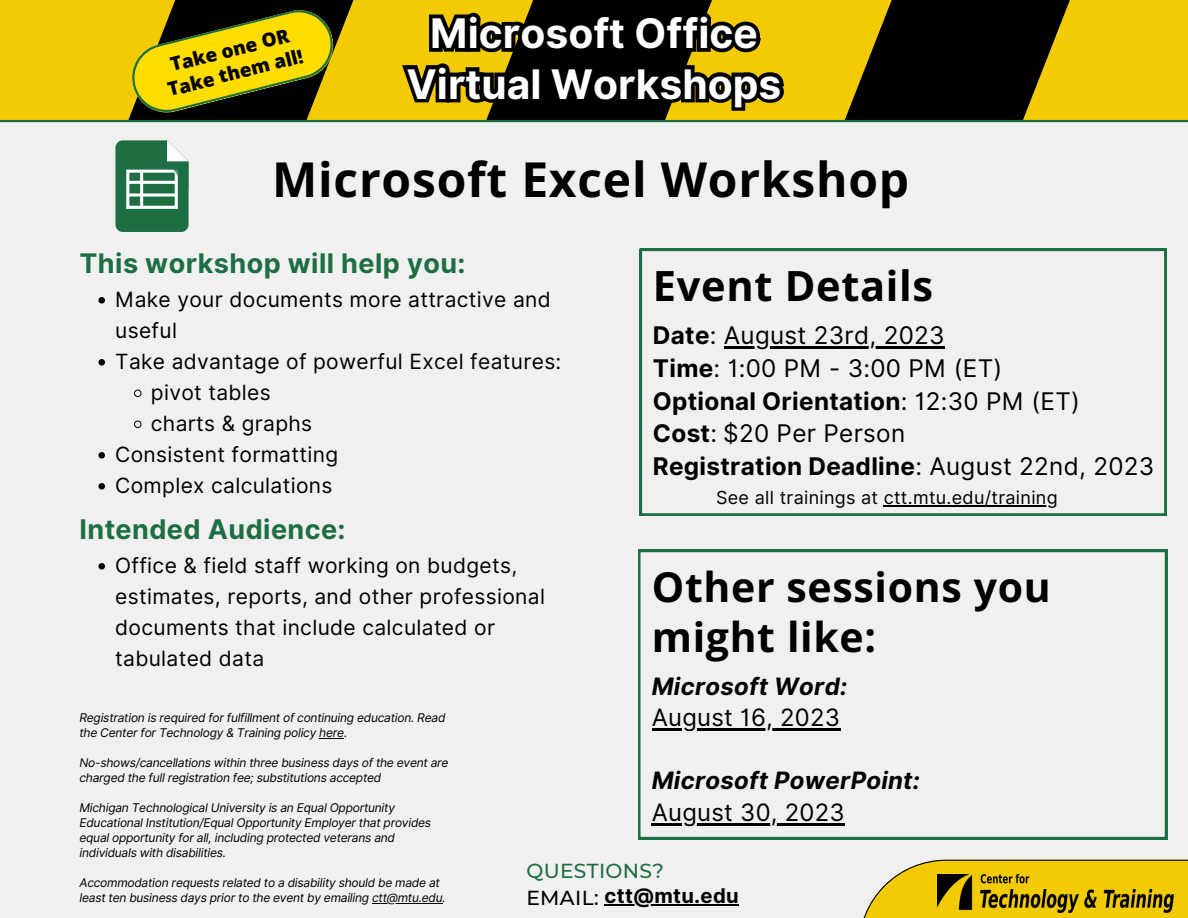
<style>
.page{position:relative;width:1188px;height:918px;background:#f0f0f0}
.page>*{position:absolute;margin:0;border:0;box-sizing:border-box;transform-origin:0 0}
.t1{font:700 48px "Open Sans";letter-spacing:.015em;color:#000}
.t2{font:700 41.55px "Open Sans";letter-spacing:.015em;color:#000}
.t3{font:700 40.95px/49.9px "Open Sans";letter-spacing:.015em;color:#000}
.t4{font:700 40.8px "Inter";color:#fff}
.t5{font:700 27px "Inter";letter-spacing:.015em;color:#1e6e43}
.t6{font:700 24.3px "Inter";letter-spacing:.01em;color:#000}
.t7{font:24.3px "Inter";letter-spacing:.01em;color:#000}
.t8{font:italic 700 23.85px "Inter";letter-spacing:.01em;color:#000}
.t9{font:23.85px "Inter";letter-spacing:.01em;color:#000}
.t10{font:21px/31px "Inter";letter-spacing:.015em;color:#000}
.t11{font:700 20.25px "Inter";letter-spacing:.015em;color:#000}
.t12{font:500 20.25px "Montserrat";letter-spacing:.015em;color:#1e6e43}
.t13{font:500 20.25px "Montserrat";letter-spacing:.015em;color:#000}
.t14{font:800 19.05px "Open Sans";color:#000}
.t15{font:18px "Inter";letter-spacing:.015em;color:#000}
.t16{font:italic 12px/15px "Inter";letter-spacing:-.02em;color:#000}
.s1{font-weight:700}
.s2{font-weight:400}
</style>
<div class="page">
<hr style="left:0;top:120px;width:1188px;height:2px;background:#1e6e43">
<svg style="left:863px;top:860px;width:325px;height:58px;background:#e9c924"></svg>
<img style="left:937px;top:874px;width:236px;height:39px">
<svg style="left:0;top:0;width:1188px;height:120px;background:#887302"></svg>
<svg style="left:319px;top:738px;width:25px;height:1px"></svg>
<hr style="left:372px;top:903px;width:71px;height:1px;background:#000">
<svg style="left:98px;top:297px;width:7px;height:7px"></svg>
<svg style="left:98px;top:359px;width:7px;height:7px"></svg>
<svg style="left:134px;top:389px;width:8px;height:8px"></svg>
<svg style="left:134px;top:420px;width:8px;height:8px"></svg>
<svg style="left:98px;top:452px;width:7px;height:7px"></svg>
<svg style="left:98px;top:483px;width:7px;height:7px"></svg>
<svg style="left:98px;top:563px;width:7px;height:7px"></svg>
<svg style="left:640px;top:249px;width:526px;height:266px"></svg>
<hr style="left:724px;top:347px;width:221px;height:2px;background:#000">
<svg style="left:638px;top:550px;width:529px;height:289px"></svg>
<hr style="left:652px;top:728px;width:188px;height:3px;background:#000">
<hr style="left:652px;top:823px;width:193px;height:2px;background:#000">
<hr style="left:605px;top:904px;width:134px;height:1px;background:#000">
<hr style="left:884px;top:505px;width:174px;height:1px;background:#000">
<svg style="left:115px;top:140px;width:74px;height:92px"></svg>
<p class="t14" style="left:168px;top:52px;width:123px;rotate:-14deg">Take one OR</p>
<p class="t14" style="left:165px;top:76px;width:140px;rotate:-14deg">Take them all!</p>
<p class="t4" style="left:430px;top:9px;width:329px">Microsoft Office</p>
<p class="t4" style="left:406px;top:59px;width:377px">Virtual Workshops</p>
<p class="t1" style="left:272px;top:145px;width:639px">Microsoft Excel Workshop</p>
<p class="t5" style="left:79px;top:247px;width:388px">This workshop will help you:</p>
<p class="t10" style="left:115px;top:283px;width:437px">Make your documents more attractive and useful</p>
<p class="t10" style="left:115px;top:345px;width:448px">Take advantage of powerful Excel features:</p>
<p class="t10" style="left:151px;top:376px;width:121px">pivot tables</p>
<p class="t10" style="left:151px;top:407px;width:163px">charts &amp; graphs</p>
<p class="t10" style="left:115px;top:438px;width:224px">Consistent formatting</p>
<p class="t10" style="left:115px;top:469px;width:219px">Complex calculations</p>
<p class="t5" style="left:79px;top:513px;width:268px">Intended Audience:</p>
<p class="t2" style="left:653px;top:257px;width:282px">Event Details</p>
<p class="t7" style="left:653px;top:321px;width:293px"><span class="s1">Date</span>: August 23rd, 2023</p>
<p class="t7" style="left:653px;top:354px;width:351px"><span class="s1">Time</span>: 1:00 PM - 3:00 PM (ET)</p>
<p class="t6" style="left:653px;top:386px;width:429px">Optional Orientation<span class="s2">: 12:30 PM (ET)</span></p>
<p class="t7" style="left:653px;top:419px;width:254px"><span class="s1">Cost</span>: $20 Per Person</p>
<p class="t6" style="left:653px;top:451px;width:503px">Registration Deadline<span class="s2">: August 22nd, 2023</span></p>
<p class="t15" style="left:716px;top:487px;width:343px">See all trainings at ctt.mtu.edu/training</p>
<p class="t10" style="left:115px;top:549px;width:431px">Office &amp; field staff working on budgets, estimates, reports, and other professional documents that include calculated or tabulated data</p>
<p class="t3" style="left:652px;top:561px;width:400px">Other sessions you might like:</p>
<p class="t8" style="left:652px;top:672px;width:197px">Microsoft Word:</p>
<p class="t9" style="left:652px;top:703px;width:190px">August 16, 2023</p>
<p class="t8" style="left:652px;top:766px;width:270px">Microsoft PowerPoint:</p>
<p class="t9" style="left:652px;top:798px;width:195px">August 30, 2023</p>
<p class="t12" style="left:526px;top:859px;width:139px">QUESTIONS?</p>
<p class="t13" style="left:526px;top:886px;width:74px">EMAIL:</p>
<p class="t11" style="left:605px;top:884px;width:136px">ctt@mtu.edu</p>
<p class="t16" style="left:79px;top:710px;width:367px">Registration is required for fulfillment of continuing education. Read the Center for Technology &amp; Training policy here.</p>
<p class="t16" style="left:79px;top:755px;width:371px">No-shows/cancellations within three business days of the event are charged the full registration fee; substitutions accepted</p>
<p class="t16" style="left:79px;top:800px;width:353px">Michigan Technological University is an Equal Opportunity Educational Institution/Equal Opportunity Employer that provides equal opportunity for all, including protected veterans and individuals with disabilities.</p>
<p class="t16" style="left:79px;top:875px;width:368px">Accommodation requests related to a disability should be made at least ten business days prior to the event by emailing ctt@mtu.edu.</p>
</div>
